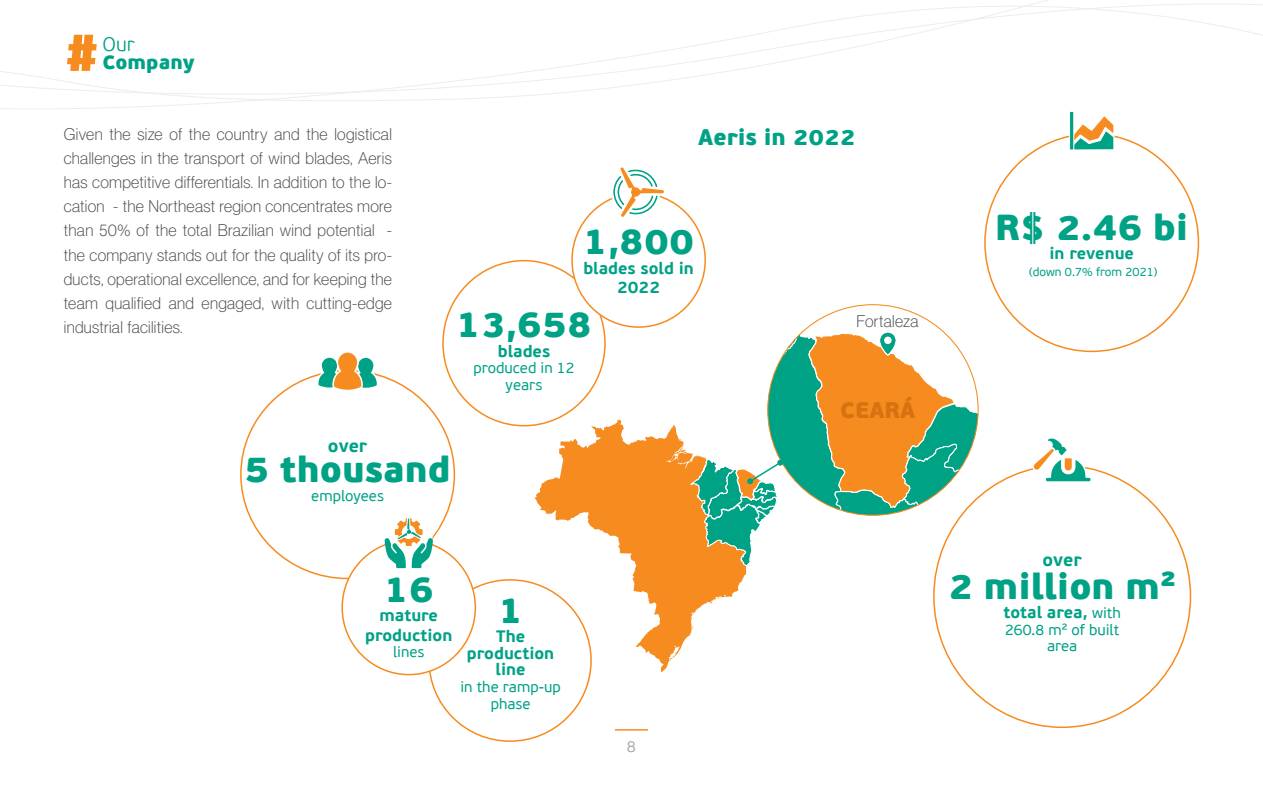
<style>
.page{position:relative;width:1263px;height:796px;background:#fff}
.page>*{position:absolute;margin:0;border:0;box-sizing:border-box;transform-origin:0 0}
.t1{font:900 36px "PF Beau Sans Pro";color:#00a286}
.t2{font:900 22.5px "PF Beau Sans Pro";color:#00a286}
.t3{font:900 22.5px "PF Beau Sans Pro";color:#d6720f}
.t4{font:900 19.5px "PF Beau Sans Pro";color:#00a286}
.t5{font:300 19.5px "PF Beau Sans Pro";color:#00a286}
.t6{font:700 18px "PF Beau Sans Pro";color:#00a286}
.t7{font:16.5px/24px "N Haas Grotesk DS Pro 35 X Lt";letter-spacing:.02em;color:#484b50;text-align:justify}
.t8{font:700 16.5px/19.5px "PF Beau Sans Pro";color:#00a286;text-align:center}
.t9{font:300 15.75px "PF Beau Sans Pro";color:#9fa2a6}
.t10{font:15px/16.5px "PF Beau Sans Pro";color:#00a286;text-align:center}
.t11{font:12px "PF Beau Sans Pro";color:#00a286}
.s1{font-weight:400;font-size:15px}
</style>
<div class="page">
<hr style="left:615px;top:728px;width:33px;height:2px;background:#f68b1f">
<svg style="left:0;top:0;width:1180px;height:109px"></svg>
<svg style="left:535px;top:419px;width:212px;height:252px"></svg>
<svg style="left:690px;top:304px;width:288px;height:262px"></svg>
<svg style="left:316px;top:352px;width:63px;height:38px"></svg>
<svg style="left:610px;top:167px;width:57px;height:50px"></svg>
<svg style="left:1070px;top:111px;width:45px;height:39px"></svg>
<svg style="left:1031px;top:438px;width:63px;height:44px"></svg>
<svg style="left:381px;top:518px;width:58px;height:50px"></svg>
<p class="t5" style="left:102px;top:33px;width:34px">Our</p>
<p class="t4" style="left:102px;top:50px;width:94px">Company</p>
<p class="t7" style="left:64px;top:122px;width:330px">Given the size of the country and the logistical challenges in the transport of wind blades, Aeris has competitive differentials. In addition to the lo&shy;cation - the Northeast region concentrates more than 50% of the total Brazilian wind potential - the company stands out for the quality of its pro&shy;ducts, operational excellence, and for keeping the team qualified and engaged, with cutting-edge industrial facilities.</p>
<h2 class="t2" style="left:698px;top:122px;width:159px">Aeris in 2022</h2>
<h1 class="t1" style="left:583px;top:218px;width:113px">1,800</h1>
<p class="t8" style="left:583px;top:258px;width:112px">blades sold in<br>2022</p>
<h1 class="t1" style="left:456px;top:301px;width:138px">13,658</h1>
<p class="t8" style="left:498px;top:341px;width:54px">blades</p>
<p class="t10" style="left:473px;top:360px;width:103px">produced in 12 years</p>
<p class="t7" style="left:856px;top:308px;width:63px">Fortaleza</p>
<p class="t6" style="left:328px;top:434px;width:41px">over</p>
<p class="t10" style="left:311px;top:487px;width:74px">employees</p>
<h1 class="t1" style="left:245px;top:446px;width:208px">5 thousand</h1>
<h1 class="t1" style="left:384px;top:565px;width:52px">16</h1>
<p class="t8" style="left:365px;top:606px;width:89px">mature production</p>
<p class="t10" style="left:393px;top:644px;width:33px">lines</p>
<h1 class="t1" style="left:498px;top:586px;width:27px">1</h1>
<p class="t8" style="left:467px;top:628px;width:89px;line-height:16.5px">The production line</p>
<p class="t10" style="left:460px;top:678px;width:102px">in the ramp-up phase</p>
<p class="t9" style="left:627px;top:737px;width:11px">8</p>
<h2 class="t3" style="left:840px;top:395px;width:77px">CEARÁ</h2>
<h1 class="t1" style="left:995px;top:203px;width:195px">R$ 2.46 bi</h1>
<p class="t8" style="left:1049px;top:244px;width:86px">in revenue</p>
<p class="t11" style="left:1029px;top:264px;width:130px">(down 0.7% from 2021)</p>
<p class="t6" style="left:1042px;top:548px;width:41px">over</p>
<h1 class="t1" style="left:948px;top:562px;width:229px">2 million m²</h1>
<p class="t8" style="left:1003px;top:602px;width:119px">total area, <span class="s1">with</span></p>
<p class="t10" style="left:1005px;top:621px;width:116px">260.8 m² of built area</p>
</div>
